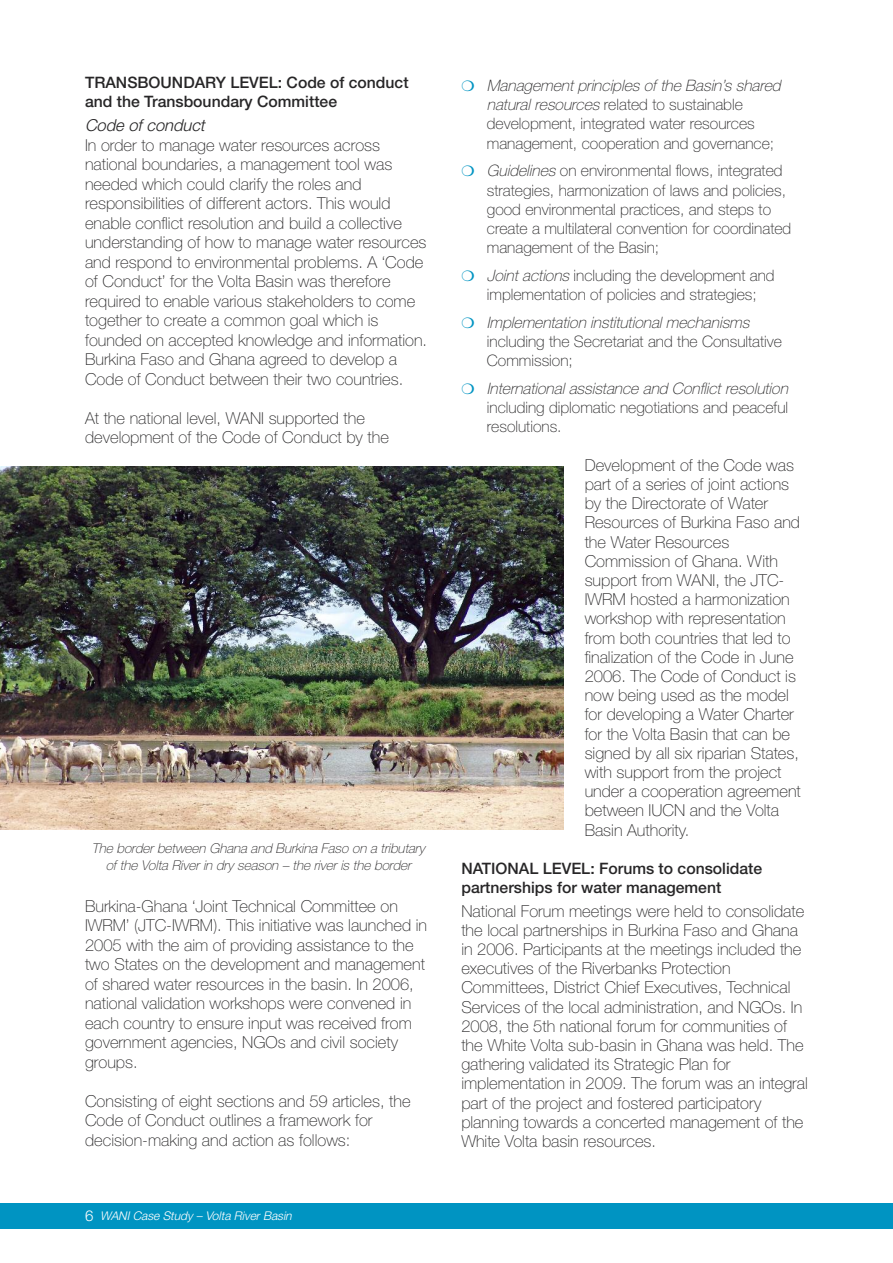
<style>
.page{position:relative;width:893px;height:1263px;background:#fff}
.page>*{position:absolute;margin:0;border:0;box-sizing:border-box;transform-origin:0 0}
.t1{font:100 16.5px/19.2px "Helvetica Neue LT Std";color:#272627}
.t2{font:italic 300 16.5px "Helvetica Neue LT Std";color:#272627}
.t3{font:100 15.75px/19.2px "Helvetica Neue LT Std";color:#272627}
.t4{font:500 15.75px/19.2px "Helvetica Neue LT Std";color:#272627}
.t5{font:italic 100 15.75px "Helvetica Neue LT Std";color:#272627}
.t6{font:italic 100 13.5px/16.5px "Helvetica Neue LT Std";color:#272627;text-align:center}
.t7{font:italic 300 12px "Helvetica Neue LT Std";color:#fff}
.s1{font-style:normal;font-size:15px}
.s2{font-style:italic}
</style>
<div class="page">
<div style="left:0;top:1203px;width:893px;height:26px;background:#0094c2"></div>
<img style="left:0;top:466px;width:564px;height:364px">
<p class="t4" style="left:85px;top:74px;width:325px">TRANSBOUNDARY LEVEL: Code of conduct and the Transboundary Committee</p>
<p class="t2" style="left:85px;top:119px;width:124px">Code of conduct</p>
<p class="t1" style="left:85px;top:136px;width:344px">In order to manage water resources across national boundaries, a management tool was needed which could clarify the roles and responsibilities of different actors. This would enable conflict resolution and build a collective understanding of how to manage water resources and respond to environmental problems. A ‘Code of Conduct’ for the Volta Basin was therefore required to enable various stakeholders to come together to create a common goal which is founded on accepted knowledge and information.<br>Burkina Faso and Ghana agreed to develop a Code of Conduct between their two countries.</p>
<p class="t1" style="left:85px;top:409px;width:305px">At the national level, WANI supported the development of the Code of Conduct by the</p>
<p class="t6" style="left:92px;top:841px;width:335px">The border between Ghana and Burkina Faso on a tributary of the Volta River in dry season – the river is the border</p>
<p class="t1" style="left:85px;top:897px;width:344px">Burkina-Ghana ‘Joint Technical Committee on IWRM’ (JTC-IWRM). This initiative was launched in 2005 with the aim of providing assistance to the two States on the development and management of shared water resources in the basin. In 2006, national validation workshops were convened in each country to ensure input was received from government agencies, NGOs and civil society groups.</p>
<p class="t1" style="left:85px;top:1092px;width:327px">Consisting of eight sections and 59 articles, the<br>Code of Conduct outlines a framework for decision-making and action as follows:</p>
<p class="t7" style="left:85px;top:1211px;width:210px"><span class="s1">6</span> WANI Case Study – Volta River Basin</p>
<p class="t3" style="left:487px;top:77px;width:298px"><span class="s2">Management principles of the Basin’s shared naturalresources</span>related to sustainable development, integrated water resources management, cooperation and governance;</p>
<p class="t3" style="left:487px;top:163px;width:306px"><span class="s2">Guidelines</span>on environmental flows, integrated strategies, harmonization of laws and policies, good environmental practices, and steps to create a multilateral convention for coordinated management of the Basin;</p>
<p class="t3" style="left:487px;top:267px;width:289px"><span class="s2">Jointactions</span>including the development and implementation of policies and strategies;</p>
<p class="t5" style="left:487px;top:317px;width:267px">Implementation institutional mechanisms</p>
<p class="t3" style="left:487px;top:333px;width:297px">including the Secretariat and the Consultative<br>Commission;</p>
<p class="t5" style="left:487px;top:383px;width:305px">International assistance and Conflict resolution</p>
<p class="t3" style="left:487px;top:399px;width:303px">including diplomatic negotiations and peaceful resolutions.</p>
<p class="t1" style="left:585px;top:457px;width:218px">Development of the Code was part of a series of joint actions by the Directorate of Water<br>Resources of Burkina Faso and the Water Resources<br>Commission of Ghana. With support from WANI, the JTC-<br>IWRM hosted a harmonization workshop with representation from both countries that led to finalization of the Code in June<br>2006. The Code of Conduct is now being used as the model for developing a Water Charter for the Volta Basin that can be signed by all six riparian States, with support from the project under a cooperation agreement between IUCN and the Volta<br>Basin Authority.</p>
<p class="t4" style="left:461px;top:860px;width:302px">NATIONAL LEVEL: Forums to consolidate partnerships for water management</p>
<p class="t1" style="left:461px;top:903px;width:348px">National Forum meetings were held to consolidate the local partnerships in Burkina Faso and Ghana in 2006. Participants at the meetings included the executives of the Riverbanks Protection Committees, District Chief Executives, Technical Services of the local administration, and NGOs. In 2008, the 5th national forum for communities of the White Volta sub-basin in Ghana was held. The gathering validated its Strategic Plan for implementation in 2009. The forum was an integral part of the project and fostered participatory planning towards a concerted management of the White Volta basin resources.</p>
</div>
